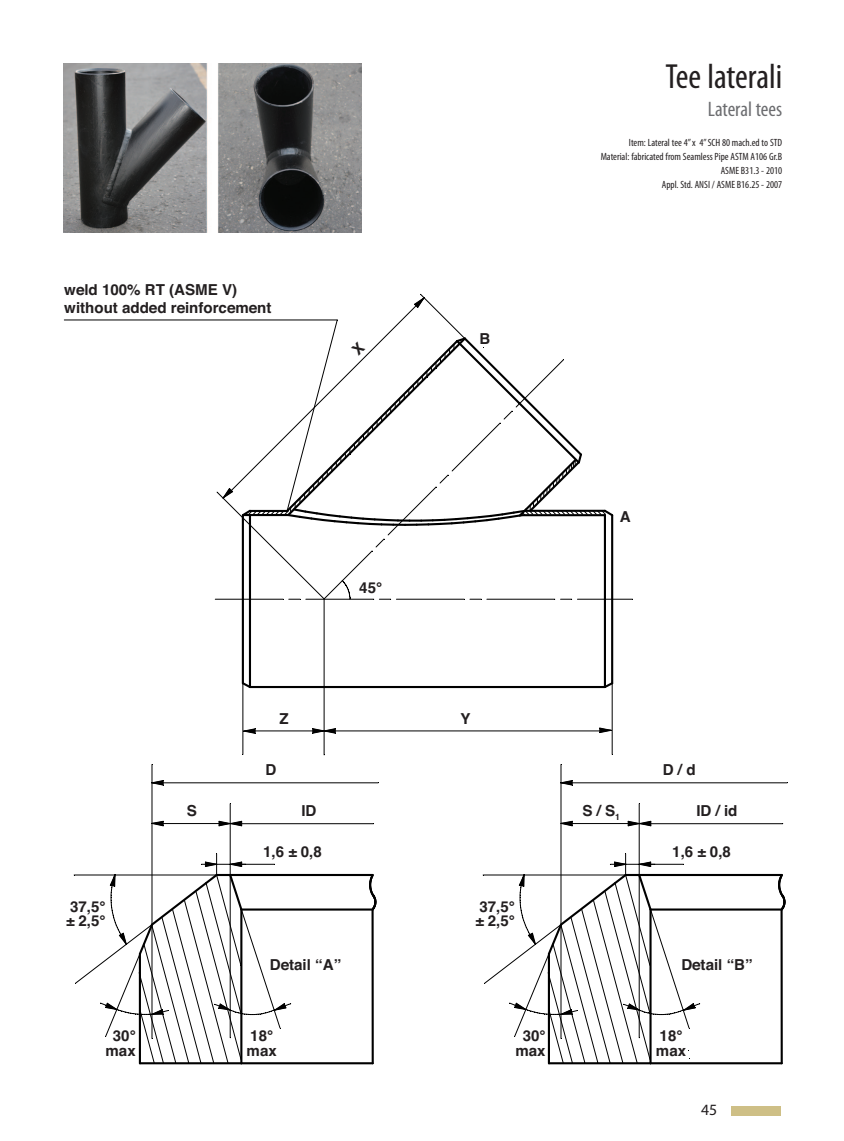
<style>
.page{position:relative;width:844px;height:1141px;background:#fff}
.page>*{position:absolute;margin:0;border:0;box-sizing:border-box;transform-origin:0 0}
.Normale{font:condensed 35px "Myriad Pro";color:#231f20}
.Normale-2{font:condensed 21px "Myriad Pro";letter-spacing:-.005em;color:#6c6d70}
.Normale-3{font:15.75px "Myriad Pro";color:#231f20}
.t1{font:700 15.05px/14.9px "Helvetica";color:#231f20}
.Normale-4{font:condensed 10.5px/14px "Myriad Pro";color:#231f20;text-align:right}
</style>
<div class="page">
<div style="left:731px;top:1106px;width:49px;height:9px;background:#cebf86"></div>
<hr style="left:611px;top:515px;width:2px;height:168px;background:#000">
<hr style="left:242px;top:515px;width:2px;height:168px;background:#000">
<svg style="left:241px;top:680px;width:12px;height:10px"></svg>
<hr style="left:250px;top:686px;width:354px;height:2px;background:#000">
<hr style="left:249px;top:515px;width:2px;height:172px;background:#000">
<hr style="left:603px;top:599px;width:2px;height:88px;background:#000">
<svg style="left:602px;top:680px;width:12px;height:10px"></svg>
<hr style="left:215px;top:599px;width:68px;height:1px;background:#000">
<hr style="left:577px;top:599px;width:55px;height:1px;background:#000">
<hr style="left:611px;top:683px;width:1px;height:71px;background:#000">
<hr style="left:242px;top:683px;width:1px;height:71px;background:#000">
<hr style="left:323px;top:599px;width:1px;height:156px;background:#000">
<svg style="left:243px;top:728px;width:13px;height:6px"></svg>
<hr style="left:247px;top:731px;width:72px;height:1px;background:#000">
<svg style="left:312px;top:728px;width:24px;height:6px"></svg>
<hr style="left:335px;top:731px;width:264px;height:1px;background:#000">
<svg style="left:598px;top:727px;width:14px;height:7px"></svg>
<hr style="left:64px;top:320px;width:273px;height:1px;background:#000">
<svg style="left:369px;top:875px;width:7px;height:36px"></svg>
<hr style="left:230px;top:874px;width:142px;height:2px;background:#000">
<hr style="left:241px;top:908px;width:131px;height:3px;background:#000">
<hr style="left:151px;top:764px;width:1px;height:161px;background:#000">
<hr style="left:230px;top:804px;width:1px;height:71px;background:#000">
<svg style="left:151px;top:820px;width:13px;height:7px"></svg>
<hr style="left:162px;top:823px;width:59px;height:1px;background:#000">
<svg style="left:218px;top:820px;width:24px;height:7px"></svg>
<hr style="left:242px;top:823px;width:131px;height:1px;background:#000">
<svg style="left:151px;top:780px;width:13px;height:6px"></svg>
<hr style="left:162px;top:782px;width:216px;height:1px;background:#000">
<hr style="left:371px;top:910px;width:2px;height:153px;background:#000">
<hr style="left:241px;top:1062px;width:131px;height:2px;background:#000">
<svg style="left:74px;top:854px;width:218px;height:211px"></svg>
<svg style="left:777px;top:875px;width:8px;height:36px"></svg>
<hr style="left:639px;top:874px;width:142px;height:2px;background:#000">
<hr style="left:650px;top:908px;width:131px;height:3px;background:#000">
<hr style="left:560px;top:764px;width:1px;height:161px;background:#000">
<hr style="left:638px;top:804px;width:1px;height:71px;background:#000">
<svg style="left:560px;top:820px;width:13px;height:7px"></svg>
<hr style="left:571px;top:823px;width:59px;height:1px;background:#000">
<svg style="left:627px;top:820px;width:24px;height:7px"></svg>
<hr style="left:650px;top:823px;width:132px;height:1px;background:#000">
<svg style="left:560px;top:780px;width:13px;height:6px"></svg>
<hr style="left:571px;top:782px;width:216px;height:1px;background:#000">
<hr style="left:780px;top:910px;width:2px;height:153px;background:#000">
<hr style="left:650px;top:1062px;width:131px;height:2px;background:#000">
<svg style="left:483px;top:854px;width:217px;height:211px"></svg>
<img style="left:64px;top:63px;width:297px;height:169px">
<svg style="left:216px;top:293px;width:399px;height:307px"></svg>
<p class="t1" style="left:64px;top:280px;width:209px;line-height:18px">weld 100% RT (ASME V) without added reinforcement</p>
<p class="t1" style="left:479px;top:332px;width:12px">B</p>
<p class="t1" style="left:359px;top:580px;width:24px">45°</p>
<p class="t1" style="left:279px;top:712px;width:11px">Z</p>
<p class="t1" style="left:460px;top:712px;width:12px">Y</p>
<p class="Normale" style="left:665px;top:56px;width:118px">Tee laterali</p>
<p class="Normale-2" style="left:707px;top:97px;width:76px">Lateral tees</p>
<p class="Normale-4" style="left:600px;top:135px;width:183px">Item: Lateral tee 4” x 4” SCH 80 mach.ed to STD<br>Material: fabricated from Seamless Pipe ASTM A106 Gr.B</p>
<p class="Normale-4" style="left:720px;top:163px;width:63px">ASME B31.3 - 2010</p>
<p class="Normale-4" style="left:661px;top:177px;width:122px">Appl. Std. ANSI / ASME B16.25 - 2007</p>
<p class="t1" style="left:619px;top:510px;width:12px">A</p>
<p class="t1" style="left:265px;top:763px;width:12px">D</p>
<p class="t1" style="left:662px;top:763px;width:34px">D / d</p>
<p class="t1" style="left:301px;top:804px;width:17px">ID</p>
<p class="t1" style="left:696px;top:804px;width:43px">ID / id</p>
<p class="t1" style="left:263px;top:845px;width:60px">1,6 ± 0,8</p>
<p class="t1" style="left:672px;top:845px;width:60px">1,6 ± 0,8</p>
<p class="t1" style="left:187px;top:804px;width:12px">S</p>
<p class="t1" style="left:582px;top:804px;width:39px">S / S<sub>1</sub></p>
<p class="t1" style="left:66px;top:899px;width:41px">37,5° ± 2,5°</p>
<p class="t1" style="left:475px;top:899px;width:41px">37,5° ± 2,5°</p>
<p class="t1" style="left:270px;top:957px;width:73px">Detail “A”</p>
<p class="t1" style="left:681px;top:957px;width:73px">Detail “B”</p>
<p class="t1" style="left:105px;top:1029px;width:32px;text-align:center">30° max</p>
<p class="t1" style="left:515px;top:1029px;width:32px;text-align:center">30° max</p>
<p class="t1" style="left:246px;top:1029px;width:32px">18° max</p>
<p class="t1" style="left:655px;top:1029px;width:32px">18° max</p>
<p class="Normale-3" style="left:701px;top:1100px;width:18px">45</p>
</div>
